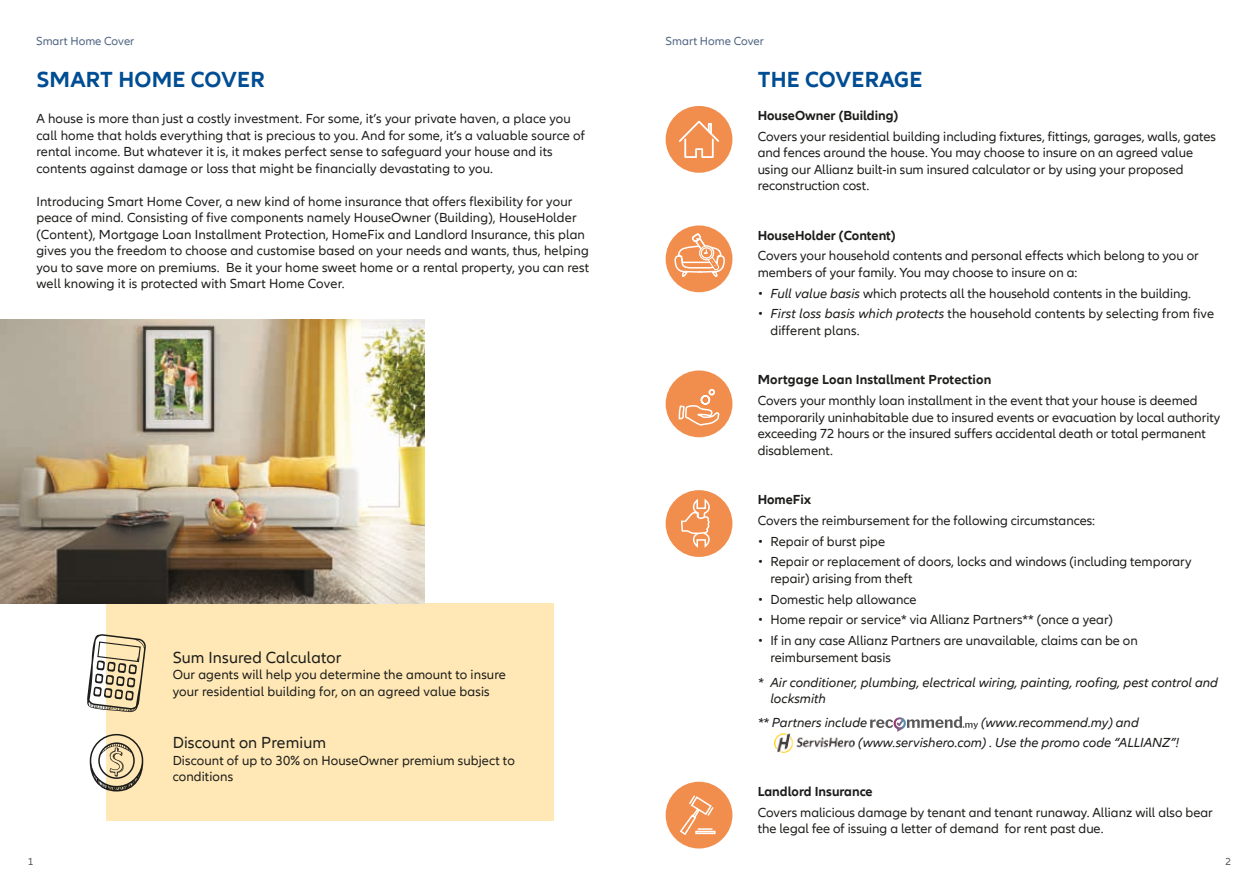
<style>
.page{position:relative;width:1259px;height:893px;background:#fff}
.page>*{position:absolute;margin:0;border:0;box-sizing:border-box;transform-origin:0 0}
.t1{font:700 22.5px "Allianz Neo";letter-spacing:.01em;color:#004d93}
.t2{font:16.5px "Allianz Neo";letter-spacing:.01em;color:#1d1d1b}
.t3{font:13.5px/16.5px "Allianz Neo";color:#1d1d1b}
.t4{font:italic 13.5px/16.5px "Allianz Neo";color:#1d1d1b}
.t5{font:700 13.5px "Allianz Neo";color:#1d1d1b}
.t6{font:12px "Allianz Neo";color:#4e6483}
.t7{font:10.5px "Allianz Neo";color:#575756}
.s1{font-style:italic}
</style>
<div class="page">
<svg style="left:870px;top:719px;width:23px;height:9px"></svg>
<img style="left:893px;top:717px;width:13px;height:15px">
<svg style="left:907px;top:716px;width:71px;height:13px"></svg>
<img style="left:774px;top:733px;width:81px;height:19px">
<div style="left:665px;top:106px;width:67px;height:67px;background:#f28e4d;border-radius:50%"></div>
<svg style="left:679px;top:120px;width:40px;height:38px"></svg>
<div style="left:665px;top:370px;width:67px;height:67px;background:#f28e4d;border-radius:50%"></div>
<svg style="left:678px;top:394px;width:41px;height:32px"></svg>
<div style="left:708px;top:389px;width:7px;height:6px;border:2px solid #fff;border-radius:50%"></div>
<div style="left:665px;top:782px;width:67px;height:66px;background:#f28e4d;border-radius:50%"></div>
<svg style="left:680px;top:795px;width:35px;height:40px"></svg>
<div style="left:665px;top:225px;width:67px;height:67px;background:#f28e4d;border-radius:50%"></div>
<svg style="left:673px;top:225px;width:53px;height:65px"></svg>
<div style="left:665px;top:490px;width:67px;height:67px;background:#f28e4d;border-radius:50%"></div>
<svg style="left:681px;top:498px;width:29px;height:50px"></svg>
<div style="left:106px;top:603px;width:447px;height:218px;background:#ffe8b5"></div>
<img style="left:0;top:319px;width:424px;height:284px">
<svg style="left:87px;top:634px;width:59px;height:78px"></svg>
<svg style="left:90px;top:734px;width:53px;height:57px"></svg>
<p class="t6" style="left:36px;top:34px;width:100px">Smart Home Cover</p>
<p class="t6" style="left:665px;top:34px;width:100px">Smart Home Cover</p>
<h1 class="t1" style="left:757px;top:66px;width:166px">THE COVERAGE</h1>
<p class="t5" style="left:757px;top:108px;width:142px">HouseOwner (Building)</p>
<p class="t3" style="left:757px;top:128px;width:460px">Covers your residential building including fixtures, fittings, garages, walls, gates and fences around the house. You may choose to insure on an agreed value using our Allianz built-in sum insured calculator or by using your proposed reconstruction cost.</p>
<p class="t5" style="left:757px;top:227px;width:140px">HouseHolder (Content)</p>
<p class="t3" style="left:757px;top:248px;width:442px">Covers your household contents and personal effects which belong to you or members of your family. You may choose to insure on a:</p>
<p class="t3" style="left:757px;top:285px;width:435px">• <span class="s1">Full value basis</span> which protects all the household contents in the building.</p>
<p class="t3" style="left:770px;top:306px;width:445px;text-indent:-13px">• <span class="s1">First loss basis which protects</span> the household contents by selecting from five different plans.</p>
<p class="t5" style="left:757px;top:372px;width:235px">Mortgage Loan Installment Protection</p>
<p class="t3" style="left:757px;top:393px;width:464px">Covers your monthly loan installment in the event that your house is deemed temporarily uninhabitable due to insured events or evacuation by local authority exceeding 72 hours or the insured suffers accidental death or total permanent disablement.</p>
<p class="t5" style="left:757px;top:492px;width:55px">HomeFix</p>
<p class="t3" style="left:757px;top:513px;width:339px">Covers the reimbursement for the following circumstances:</p>
<p class="t3" style="left:757px;top:533px;width:129px">• Repair of burst pipe</p>
<p class="t3" style="left:770px;top:554px;width:422px;text-indent:-13px">• Repair or replacement of doors, locks and windows (including temporary repair) arising from theft</p>
<p class="t3" style="left:757px;top:591px;width:160px">• Domestic help allowance</p>
<p class="t3" style="left:757px;top:612px;width:357px">• Home repair or service* via Allianz Partners** (once a year)</p>
<p class="t3" style="left:770px;top:633px;width:369px;text-indent:-13px">• If in any case Allianz Partners are unavailable, claims can be on reimbursement basis</p>
<p class="t4" style="left:770px;top:674px;width:449px;text-indent:-13px">* Air conditioner, plumbing, electrical wiring, painting, roofing, pest control and locksmith</p>
<p class="t4" style="left:757px;top:715px;width:111px">** Partners include</p>
<h1 class="t1" style="left:36px;top:66px;width:230px">SMART HOME COVER</h1>
<p class="t3" style="left:36px;top:111px;width:550px">A house is more than just a costly investment. For some, it’s your private haven, a place you call home that holds everything that is precious to you. And for some, it’s a valuable source of rental income. But whatever it is, it makes perfect sense to safeguard your house and its contents against damage or loss that might be financially devastating to you.</p>
<p class="t3" style="left:36px;top:193px;width:554px">Introducing Smart Home Cover, a new kind of home insurance that offers flexibility for your peace of mind. Consisting of five components namely HouseOwner (Building), HouseHolder (Content), Mortgage Loan Installment Protection, HomeFix and Landlord Insurance, this plan gives you the freedom to choose and customise based on your needs and wants, thus, helping you to save more on premiums. Be it your home sweet home or a rental property, you can rest well knowing it is protected with Smart Home Cover.</p>
<p class="t2" style="left:173px;top:648px;width:170px">Sum Insured Calculator</p>
<p class="t3" style="left:173px;top:667px;width:335px">Our agents will help you determine the amount to insure your residential building for, on an agreed value basis</p>
<p class="t2" style="left:173px;top:733px;width:155px">Discount on Premium</p>
<p class="t3" style="left:173px;top:752px;width:344px">Discount of up to 30% on HouseOwner premium subject to conditions</p>
<p class="t4" style="left:858px;top:713px;width:322px;line-height:19.5px;text-indent:123px">(www.recommend.my) and (www.servishero.com) . Use the promo code “ALLIANZ”!</p>
<p class="t5" style="left:757px;top:784px;width:116px">Landlord Insurance</p>
<p class="t3" style="left:757px;top:804px;width:457px">Covers malicious damage by tenant and tenant runaway. Allianz will also bear the legal fee of issuing a letter of demand for rent past due.</p>
<p class="t7" style="left:28px;top:855px;width:7px">1</p>
<p class="t7" style="left:1225px;top:855px;width:7px">2</p>
</div>
